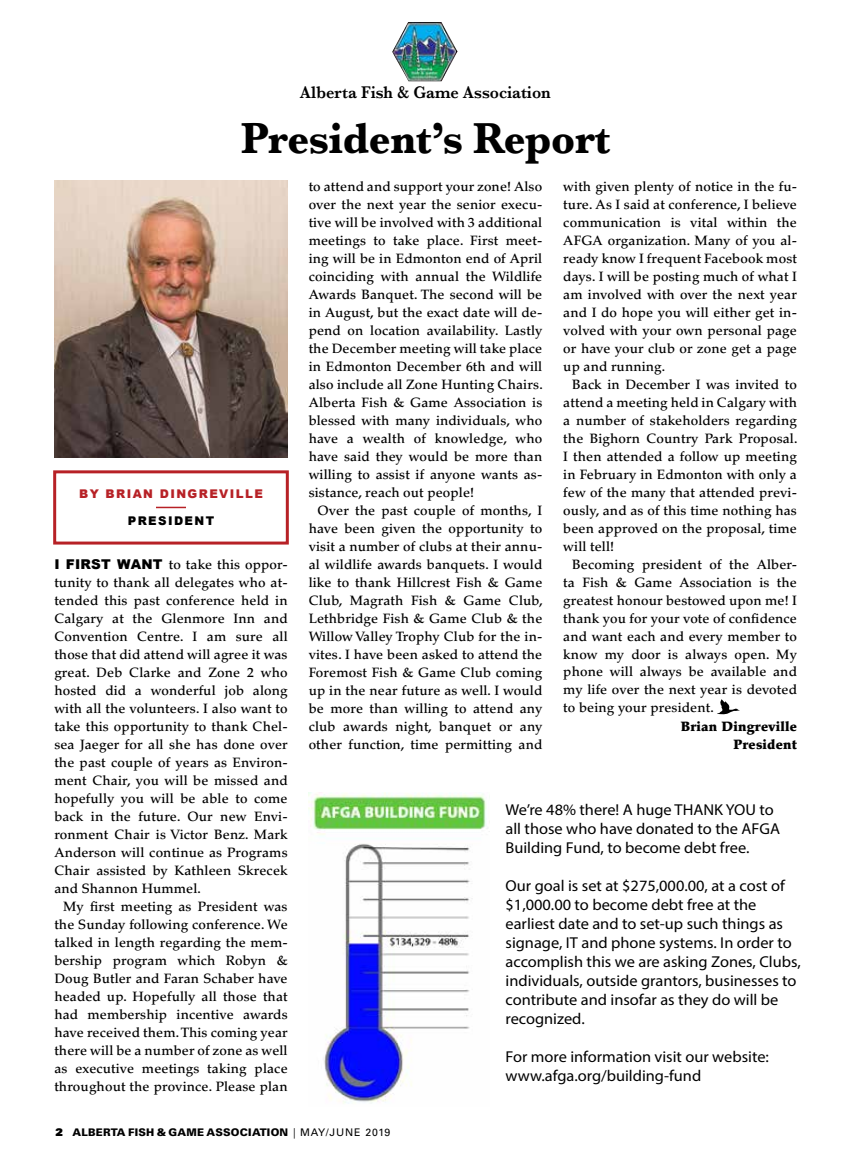
<style>
.page{position:relative;width:851px;height:1161px;background:#fff}
.page>*{position:absolute;margin:0;border:0;box-sizing:border-box;transform-origin:0 0}
.t1{font:700 45px "Baskerville";letter-spacing:-.01em;color:#000;scale:.95 1}
.t2{font:600 17.55px "Baskerville";color:#000;scale:.93 1}
.t3{font:15.75px/18.9px "Myriad Pro";color:#000;scale:1.04 1}
.t4{font:500 13.5px/18px "Palatino LT Std";letter-spacing:.01em;color:#000;text-align:justify}
.t5{font:900 13.5px/18px "Palatino LT Std";letter-spacing:.01em;color:#000;text-align:right}
.t6{font:900 12px "Arial";letter-spacing:.12em;color:#b72126}
.t7{font:900 12px "Arial";letter-spacing:.12em;color:#000}
.t8{font:900 10.5px "Univers LT Std";letter-spacing:.02em;color:#000}
.s1{font-family:"Arial";font-weight:900}
.s2{font-family:"Univers LT Std X Black";font-weight:400}
.s3{font-weight:400;font-stretch:condensed}
.s4{font-weight:400}
</style>
<div class="page">
<img style="left:392px;top:22px;width:16px;height:49px">
<div style="left:53px;top:470px;width:236px;height:75px;background:#fff;border:3px solid #b72126"></div>
<hr style="left:156px;top:507px;width:30px;height:1px;background:#b72126">
<img style="left:309px;top:793px;width:181px;height:311px">
<svg style="left:717px;top:699px;width:23px;height:15px"></svg>
<img style="left:54px;top:181px;width:234px;height:276px">
<p class="t2" style="left:300px;top:80px;width:271px">Alberta Fish &amp; Game Association</p>
<h1 class="t1" style="left:241px;top:107px;width:390px">President’s Report</h1>
<p class="t6" style="left:79px;top:485px;width:185px">BY BRIAN DINGREVILLE</p>
<p class="t7" style="left:128px;top:512px;width:88px">PRESIDENT</p>
<p class="t4" style="left:54px;top:555px;width:235px"><span class="s1">I FIRST WANT</span> to take this oppor&shy;tunity to thank all delegates who at&shy;tended this past conference held in Calgary at the Glenmore Inn and Convention Centre. I am sure all those that did attend will agree it was great. Deb Clarke and Zone 2 who hosted did a wonderful job along with all the volunteers. I also want to take this opportunity to thank Chel&shy;sea Jaeger for all she has done over the past couple of years as Environ&shy;ment Chair, you will be missed and hopefully you will be able to come back in the future. Our new Envi&shy;ronment Chair is Victor Benz. Mark Anderson will continue as Programs Chair assisted by Kathleen Skrecek and Shannon Hummel.</p>
<p class="t4" style="left:54px;top:897px;width:235px;text-indent:9px">My first meeting as President was the Sunday following conference. We talked in length regarding the mem&shy;bership program which Robyn &amp; Doug Butler and Faran Schaber have headed up. Hopefully all those that had membership incentive awards have received them. This coming year there will be a number of zone as well as executive meetings taking place throughout the province. Please plan</p>
<p class="t4" style="left:309px;top:177px;width:235px">to attend and support your zone! Also over the next year the senior execu&shy;tive will be involved with 3 additional meetings to take place. First meet&shy;ing will be in Edmonton end of April coinciding with annual the Wildlife Awards Banquet. The second will be in August, but the exact date will de&shy;pend on location availability. Lastly the December meeting will take place in Edmonton December 6th and will also include all Zone Hunting Chairs.<br>Alberta Fish &amp; Game Association is blessed with many individuals, who have a wealth of knowledge, who have said they would be more than willing to assist if anyone wants as&shy;sistance, reach out people!</p>
<p class="t4" style="left:309px;top:501px;width:236px;text-indent:9px">Over the past couple of months, I have been given the opportunity to visit a number of clubs at their annu&shy;al wildlife awards banquets. I would like to thank Hillcrest Fish &amp; Game Club, Magrath Fish &amp; Game Club, Lethbridge Fish &amp; Game Club &amp; the Willow Valley Trophy Club for the in&shy;vites. I have been asked to attend the Foremost Fish &amp; Game Club coming up in the near future as well. I would be more than willing to attend any club awards night, banquet or any other function, time permitting and</p>
<p class="t4" style="left:563px;top:177px;width:235px">with given plenty of notice in the fu&shy;ture. As I said at conference, I believe communication is vital within the AFGA organization. Many of you al&shy;ready know I frequent Facebook most days. I will be posting much of what I am involved with over the next year and I do hope you will either get in&shy;volved with your own personal page or have your club or zone get a page up and running.</p>
<p class="t4" style="left:563px;top:375px;width:236px;text-indent:9px">Back in December I was invited to attend a meeting held in Calgary with a number of stakeholders regarding the Bighorn Country Park Proposal.<br>I then attended a follow up meeting in February in Edmonton with only a few of the many that attended previ&shy;ously, and as of this time nothing has been approved on the proposal, time will tell!</p>
<p class="t4" style="left:563px;top:555px;width:235px;text-indent:9px">Becoming president of the Alber&shy;ta Fish &amp; Game Association is the greatest honour bestowed upon me! I thank you for your vote of confidence and want each and every member to know my door is always open. My phone will always be available and my life over the next year is devoted to being your president.</p>
<p class="t5" style="left:680px;top:717px;width:118px">Brian Dingreville<br>President</p>
<p class="t3" style="left:505px;top:800px;width:265px">We’re 48% there! A huge THANK YOU to all those who have donated to the AFGA<br>Building Fund, to become debt free.</p>
<p class="t3" style="left:505px;top:876px;width:285px">Our goal is set at $275,000.00, at a cost of $1,000.00 to become debt free at the earliest date and to set-up such things as signage, IT and phone systems. In order to accomplish this we are asking Zones, Clubs, individuals, outside grantors, businesses to contribute and insofar as they do will be recognized.</p>
<p class="t3" style="left:505px;top:1047px;width:255px">For more information visit our website: www.afga.org/building-fund</p>
<p class="t8" style="left:56px;top:1125px;width:336px"><span class="s2">2</span> ALBERTA FISH &amp; GAME ASSOCIATION <span class="s3">|</span> <span class="s4">MAY/JUNE 2019</span></p>
</div>
